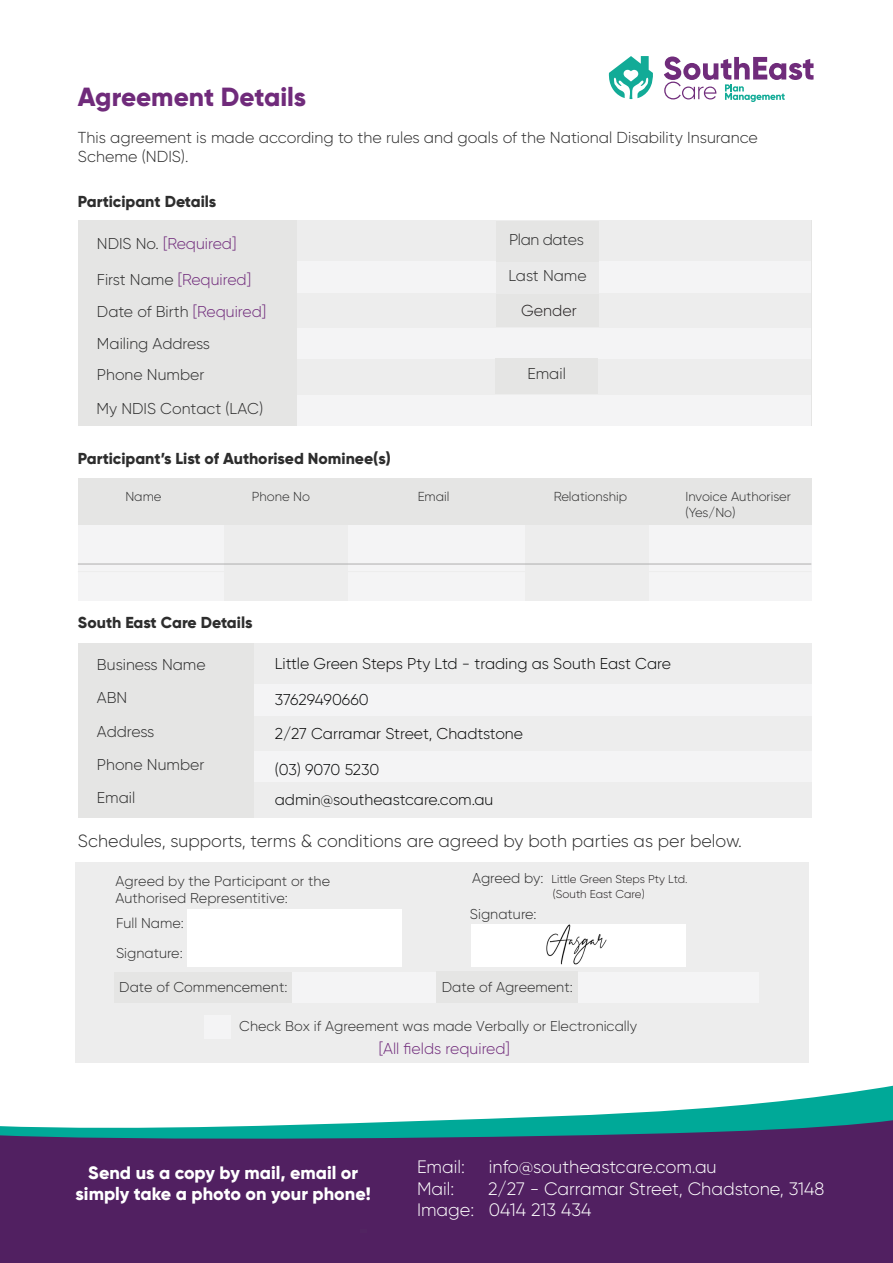
<style>
.page{position:relative;width:893px;height:1263px;background:#fff}
.page>*{position:absolute;margin:0;border:0;box-sizing:border-box;transform-origin:0 0}
.t1{font:800 26.25px "Gilroy";color:#702b7b}
.t2{font:300 18px/20.2px "Gilroy";color:#fff}
.t3{font:800 18px/21.6px "Gilroy";color:#fff;text-align:center}
.t4{font:300 17.7px "Gilroy";color:#2d2d2d}
.t5{font:300 15.9px/19px "Gilroy";color:#2d2d2d}
.t6{font:800 15.9px "Gilroy";color:#2d2d2d}
.t7{font:300 15.9px "Gilroy";color:#231f20}
.t8{font:300 15.75px/33.3px "Gilroy";color:#2d2d2d}
.t9{font:300 15.75px "Gilroy";color:#070808}
.t10{font:300 15.75px "Gilroy";color:#702b7b}
.t11{font:300 15.75px "Gilroy";letter-spacing:-.02em;color:#070808}
.t12{font:300 15.75px "Gilroy";letter-spacing:-.025em;color:#2d2d2d}
.t13{font:300 14.25px/17.1px "Gilroy";color:#2d2d2d}
.t14{font:300 13.05px/15.9px "Gilroy";color:#2d2d2d}
.t15{font:300 11.4px/14.5px "Gilroy";letter-spacing:-.005em;color:#231f20}
.s1{color:#2d2d2d}
.s2{color:#702b7b}
.s3{font-size:14.25px;color:#2d2d2d}
</style>
<div class="page">
<div style="left:76px;top:863px;width:733px;height:200px;background:#ededed"></div>
<svg style="left:808px;top:1085px;width:85px;height:13px"></svg>
<svg style="left:0;top:1098px;width:893px;height:165px;background:#5c4879"></svg>
<div style="left:78px;top:522px;width:733px;height:79px;background:#f4f4f5"></div>
<div style="left:224px;top:522px;width:124px;height:79px;background:#ededed"></div>
<div style="left:525px;top:522px;width:124px;height:79px;background:#ededed"></div>
<div style="left:78px;top:221px;width:733px;height:205px;background:#e5e5e4"></div>
<div style="left:298px;top:221px;width:513px;height:205px;background:#ededed"></div>
<div style="left:298px;top:262px;width:513px;height:31px;background:#f4f4f5"></div>
<div style="left:497px;top:291px;width:102px;height:36px;background:#e5e5e4"></div>
<div style="left:497px;top:258px;width:102px;height:35px;background:#eaeaea"></div>
<div style="left:298px;top:328px;width:513px;height:31px;background:#f4f4f5"></div>
<div style="left:298px;top:395px;width:513px;height:31px;background:#f4f4f5"></div>
<div style="left:497px;top:221px;width:102px;height:41px;background:#e5e5e4"></div>
<div style="left:78px;top:643px;width:733px;height:175px;background:#e5e5e4"></div>
<div style="left:254px;top:643px;width:557px;height:175px;background:#ededed"></div>
<div style="left:254px;top:685px;width:557px;height:31px;background:#f4f4f5"></div>
<div style="left:254px;top:751px;width:557px;height:31px;background:#f4f4f5"></div>
<div style="left:78px;top:478px;width:733px;height:47px;background:#e5e5e4"></div>
<hr style="left:78px;top:564px;width:733px;height:1px;background:#aeadad">
<div style="left:187px;top:910px;width:214px;height:57px;background:#fff"></div>
<div style="left:471px;top:925px;width:215px;height:42px;background:#fff"></div>
<svg style="left:608px;top:56px;width:45px;height:43px"></svg>
<svg style="left:664px;top:56px;width:149px;height:46px"></svg>
<svg style="left:361px;top:1230px;width:6px;height:3px"></svg>
<img style="left:547px;top:924px;width:62px;height:41px">
<div style="left:496px;top:358px;width:102px;height:36px;background:#e5e5e4"></div>
<div style="left:115px;top:971px;width:644px;height:31px;background:#f4f4f5"></div>
<div style="left:115px;top:971px;width:177px;height:31px;background:#e5e5e4"></div>
<div style="left:436px;top:971px;width:142px;height:32px;background:#e5e5e4"></div>
<div style="left:204px;top:1015px;width:27px;height:24px;background:#f4f4f5"></div>
<h1 class="t1" style="left:78px;top:80px;width:230px">Agreement Details</h1>
<p class="t5" style="left:78px;top:127px;width:682px">This agreement is made according to the rules and goals of the National Disability Insurance<br>Scheme (NDIS).</p>
<p class="t6" style="left:78px;top:191px;width:140px">Participant Details</p>
<p class="t10" style="left:97px;top:234px;width:141px"><span class="s1">NDIS No.</span> [Required]</p>
<p class="t8" style="left:97px;top:263px;width:171px;line-height:31.8px">First Name <span class="s2">[Required]<br></span>Date of Birth <span class="s2">[Required]<br></span>Mailing Address<br>Phone Number</p>
<p class="t8" style="left:96px;top:392px;width:168px">My NDIS Contact (LAC)</p>
<p class="t6" style="left:78px;top:449px;width:315px">Participant’s List of Authorised Nominee(s)</p>
<p class="t12" style="left:509px;top:230px;width:76px">Plan dates</p>
<p class="t8" style="left:508px;top:258px;width:80px">Last Name</p>
<p class="t7" style="left:521px;top:300px;width:57px">Gender</p>
<p class="t8" style="left:527px;top:357px;width:40px">Email</p>
<p class="t14" style="left:125px;top:489px;width:38px">Name</p>
<p class="t14" style="left:252px;top:489px;width:60px">Phone No</p>
<p class="t14" style="left:418px;top:489px;width:33px">Email</p>
<p class="t14" style="left:554px;top:489px;width:75px">Relationship</p>
<p class="t14" style="left:685px;top:489px;width:107px">Invoice Authoriser (Yes/No)</p>
<p class="t6" style="left:78px;top:612px;width:176px">South East Care Details</p>
<p class="t9" style="left:275px;top:654px;width:398px">Little Green Steps Pty Ltd - trading as South East Care</p>
<p class="t9" style="left:275px;top:689px;width:95px">37629490660</p>
<p class="t9" style="left:275px;top:724px;width:250px">2/27 Carramar Street, Chadtstone</p>
<p class="t8" style="left:97px;top:648px;width:110px">Business Name<br>ABN<br>Address<br>Phone Number<br>Email</p>
<p class="t4" style="left:78px;top:830px;width:665px">Schedules, supports, terms &amp; conditions are agreed by both parties as per below.</p>
<p class="t13" style="left:116px;top:873px;width:216px">Agreed by the Participant or the<br>Authorised Representitive:</p>
<p class="t11" style="left:275px;top:759px;width:106px">(03) 9070 5230</p>
<p class="t9" style="left:275px;top:790px;width:220px">admin@southeastcare.com.au</p>
<p class="t15" style="left:553px;top:872px;width:136px;text-indent:-81px"><span class="s3">Agreed by:</span> Little Green Steps Pty Ltd. (South East Care)</p>
<p class="t13" style="left:116px;top:914px;width:69px">Full Name:</p>
<p class="t13" style="left:116px;top:944px;width:68px">Signature:</p>
<p class="t13" style="left:470px;top:906px;width:68px">Signature:</p>
<p class="t13" style="left:119px;top:978px;width:170px">Date of Commencement:</p>
<p class="t13" style="left:442px;top:979px;width:132px">Date of Agreement:</p>
<p class="t13" style="left:239px;top:1017px;width:399px">Check Box if Agreement was made Verbally or Electronically</p>
<p class="t10" style="left:379px;top:1039px;width:133px">[All fields required]</p>
<p class="t3" style="left:76px;top:1161px;width:297px">Send us a copy by mail, email or simply take a photo on your phone!</p>
<p class="t2" style="left:417px;top:1156px;width:49px">Email:</p>
<p class="t2" style="left:489px;top:1156px;width:229px">info@southeastcare.com.au</p>
<p class="t2" style="left:417px;top:1179px;width:409px;text-indent:71px">2/27 - Carramar Street, Chadstone, 3148<br>Image: 0414 213 434</p>
<p class="t2" style="left:417px;top:1179px;width:39px">Mail:</p>
</div>
